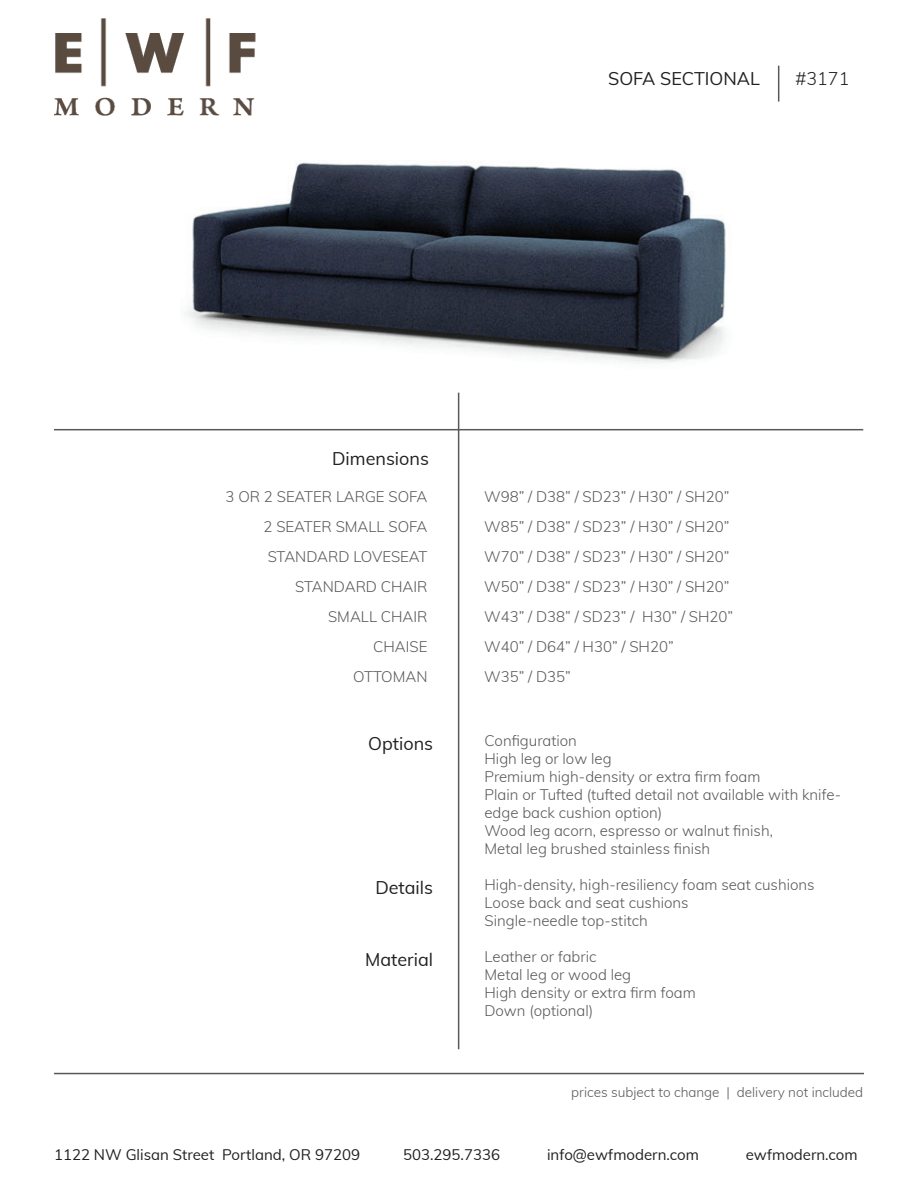
<style>
.page{position:relative;width:918px;height:1188px;background:#fff}
.page>*{position:absolute;margin:0;border:0;box-sizing:border-box;transform-origin:0 0}
.t1{font:18px "Muli";color:#231f20}
.t2{font:300 18px "Muli";color:#231f20}
.t3{font:300 15px/30px "Muli";color:#57585a}
.t4{font:15px "Muli";color:#231f20}
.t5{font:300 13.5px "Muli";color:#57585a}
</style>
<div class="page">
<img style="left:180px;top:162px;width:558px;height:285px">
<img style="left:54px;top:18px;width:202px;height:98px">
<hr style="left:54px;top:1073px;width:810px;height:1px;background:#57585a">
<hr style="left:54px;top:429px;width:809px;height:1px;background:#57585a">
<hr style="left:458px;top:393px;width:1px;height:656px;background:#57585a">
<hr style="left:778px;top:66px;width:1px;height:36px;background:#57585a">
<p class="t1" style="left:608px;top:66px;width:153px">SOFA SECTIONAL</p>
<p class="t2" style="left:795px;top:66px;width:56px">#3171</p>
<p class="t1" style="left:332px;top:445px;width:98px">Dimensions</p>
<p class="t3" style="left:226px;top:481px;width:203px;text-align:right">3 OR 2 SEATER LARGE SOFA<br>2 SEATER SMALL SOFA<br>STANDARD LOVESEAT<br>STANDARD CHAIR<br>SMALL CHAIR<br>CHAISE<br>OTTOMAN</p>
<p class="t1" style="left:368px;top:731px;width:67px">Options</p>
<p class="t1" style="left:375px;top:875px;width:59px">Details</p>
<p class="t1" style="left:365px;top:947px;width:70px">Material</p>
<p class="t3" style="left:484px;top:481px;width:251px">W98” / D38” / SD23” / H30” / SH20”<br>W85” / D38” / SD23” / H30” / SH20”<br>W70” / D38” / SD23” / H30” / SH20”<br>W50” / D38” / SD23” / H30” / SH20”<br>W43” / D38” / SD23” / H30” / SH20”<br>W40” / D64” / H30” / SH20”<br>W35” / D35”</p>
<p class="t3" style="left:484px;top:731px;width:358px;line-height:18px">Configuration<br>High leg or low leg<br>Premium high-density or extra firm foam<br>Plain or Tufted (tufted detail not available with knife&shy;edge back cushion option)<br>Wood leg acorn, espresso or walnut finish,<br>Metal leg brushed stainless finish</p>
<p class="t3" style="left:484px;top:875px;width:332px;line-height:18px">High-density, high-resiliency foam seat cushions<br>Loose back and seat cushions<br>Single-needle top-stitch</p>
<p class="t3" style="left:484px;top:947px;width:213px;line-height:18px">Leather or fabric<br>Metal leg or wood leg<br>High density or extra firm foam<br>Down (optional)</p>
<p class="t5" style="left:571px;top:1083px;width:293px">prices subject to change | delivery not included</p>
<p class="t4" style="left:54px;top:1144px;width:308px">1122 NW Glisan Street Portland, OR 97209</p>
<p class="t4" style="left:403px;top:1144px;width:98px">503.295.7336</p>
<p class="t4" style="left:547px;top:1144px;width:153px">info@ewfmodern.com</p>
<p class="t4" style="left:746px;top:1144px;width:113px">ewfmodern.com</p>
</div>
